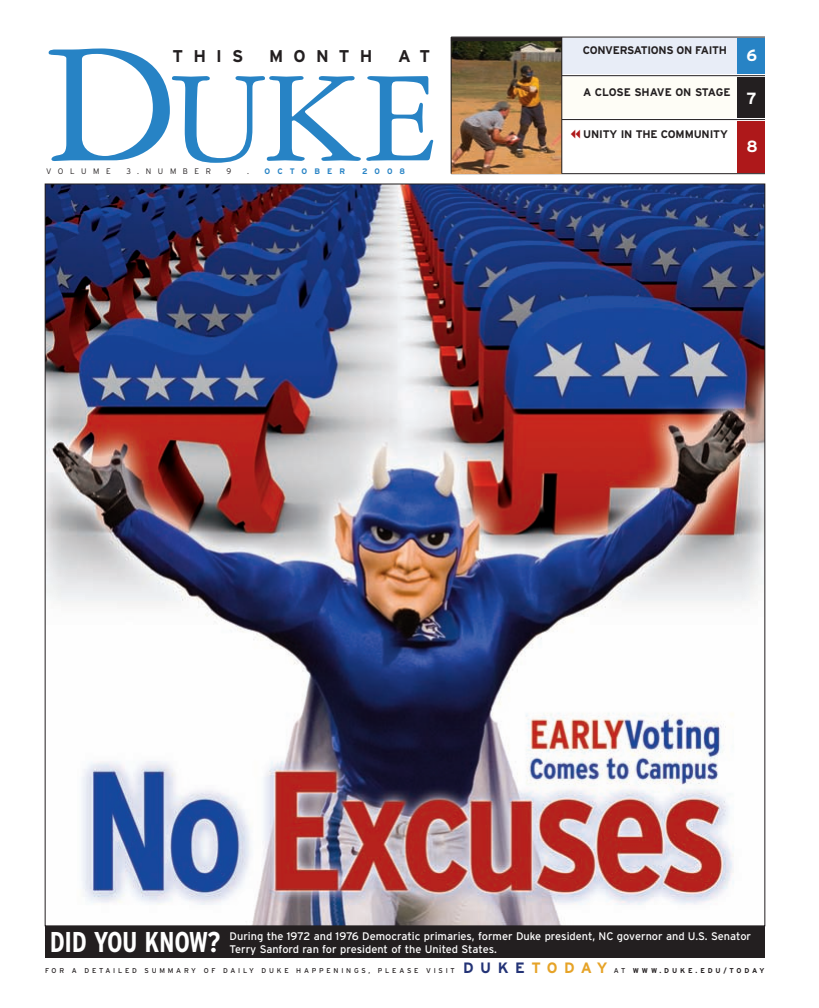
<style>
.page{position:relative;width:819px;height:1008px;background:#fff}
.page>*{position:absolute;margin:0;border:0;box-sizing:border-box;transform-origin:0 0}
.t1{font:181px "Garamond Three";color:#2783c5}
.t2{font:137.6px "Garamond Three";color:#2783c5}
.t3{font:700 condensed 28.6px "Interstate";letter-spacing:-.01em;color:#fff}
.t4{font:700 17px "Interstate";letter-spacing:.6em;color:#231f20}
.t5{font:700 16.2px "Interstate";color:#fff}
.t6{font:11px/13.2px "Interstate";color:#fff}
.t7{font:700 11px "Interstate";letter-spacing:-.025em;color:#231f20}
.t8{font:700 11px "Interstate";color:#231f20}
.t9{font:300 8px "Interstate";letter-spacing:.83em;color:#231f20}
.t10{font:700 8px "Interstate";letter-spacing:.885em;color:#2783c5}
.t11{font:7px "Interstate";letter-spacing:.395em;color:#231f20}
.s1{font-weight:700;font-size:15px;color:#233376}
.s2{font-weight:700;font-size:15px;color:#e6a327}
.s3{font-weight:700}
</style>
<div class="page">
<div style="left:452px;top:77px;width:313px;height:41px;background:#fefdf6"></div>
<div style="left:452px;top:39px;width:313px;height:35px;background:#e8edf7"></div>
<hr style="left:451px;top:37px;width:314px;height:1px;background:#231f20">
<hr style="left:451px;top:76px;width:314px;height:1px;background:#231f20">
<hr style="left:451px;top:119px;width:314px;height:1px;background:#231f20">
<hr style="left:451px;top:174px;width:314px;height:1px;background:#231f20">
<div style="left:738px;top:77px;width:27px;height:41px;background:#231f20"></div>
<div style="left:738px;top:38px;width:27px;height:36px;background:#2783c5"></div>
<div style="left:738px;top:121px;width:27px;height:51px;background:#ae181a"></div>
<img style="left:452px;top:41px;width:109px;height:133px">
<hr style="left:561px;top:37px;width:1px;height:137px;background:#231f20">
<hr style="left:451px;top:37px;width:1px;height:137px;background:#231f20">
<div style="left:45px;top:925px;width:720px;height:33px;background:#231f20"></div>
<img style="left:47px;top:186px;width:716px;height:738px">
<svg style="left:452px;top:37px;width:109px;height:4px"></svg>
<h1 class="t1" style="left:45px;top:42px;width:132px">D</h1>
<p class="t9" style="left:46px;top:168px;width:66px">VOLUME</p>
<p class="t9" style="left:126px;top:168px;width:86px">3.NUMBER</p>
<p class="t9" style="left:227px;top:168px;width:6px">9</p>
<p class="t9" style="left:247px;top:168px;width:3px">.</p>
<h3 class="t4" style="left:173px;top:50px;width:72px">THIS</h3>
<h3 class="t4" style="left:269px;top:50px;width:105px">MONTH</h3>
<h3 class="t4" style="left:398px;top:50px;width:34px">A T</h3>
<h2 class="t2" style="left:169px;top:70px;width:272px">UKE</h2>
<p class="t10" style="left:265px;top:168px;width:82px">OCTOBER</p>
<p class="t10" style="left:362px;top:168px;width:45px">2008</p>
<p class="t7" style="left:583px;top:46px;width:146px">CONVERSATIONS ON FAITH</p>
<p class="t8" style="left:583px;top:88px;width:149px">A CLOSE SHAVE ON STAGE</p>
<p class="t7" style="left:583px;top:130px;width:146px">UNITY IN THE COMMUNITY</p>
<h3 class="t5" style="left:746px;top:49px;width:12px">6</h3>
<h3 class="t5" style="left:746px;top:92px;width:12px">7</h3>
<h3 class="t5" style="left:746px;top:141px;width:13px">8</h3>
<h3 class="t3" style="left:50px;top:931px;width:172px">DID YOU KNOW?</h3>
<p class="t6" style="left:230px;top:930px;width:523px">During the 1972 and 1976 Democratic primaries, former Duke president, NC governor and U.S. Senator<br>Terry Sanford ran for president of the United States.</p>
<p class="t11" style="left:45px;top:968px;width:721px">FOR A DETAILED SUMMARY OF DAILY DUKE HAPPENINGS, PLEASE VISIT <span class="s1">DUKE</span><span class="s2">TODAY</span> AT <span class="s3">WWW.DUKE.EDU/TODAY</span></p>
</div>
